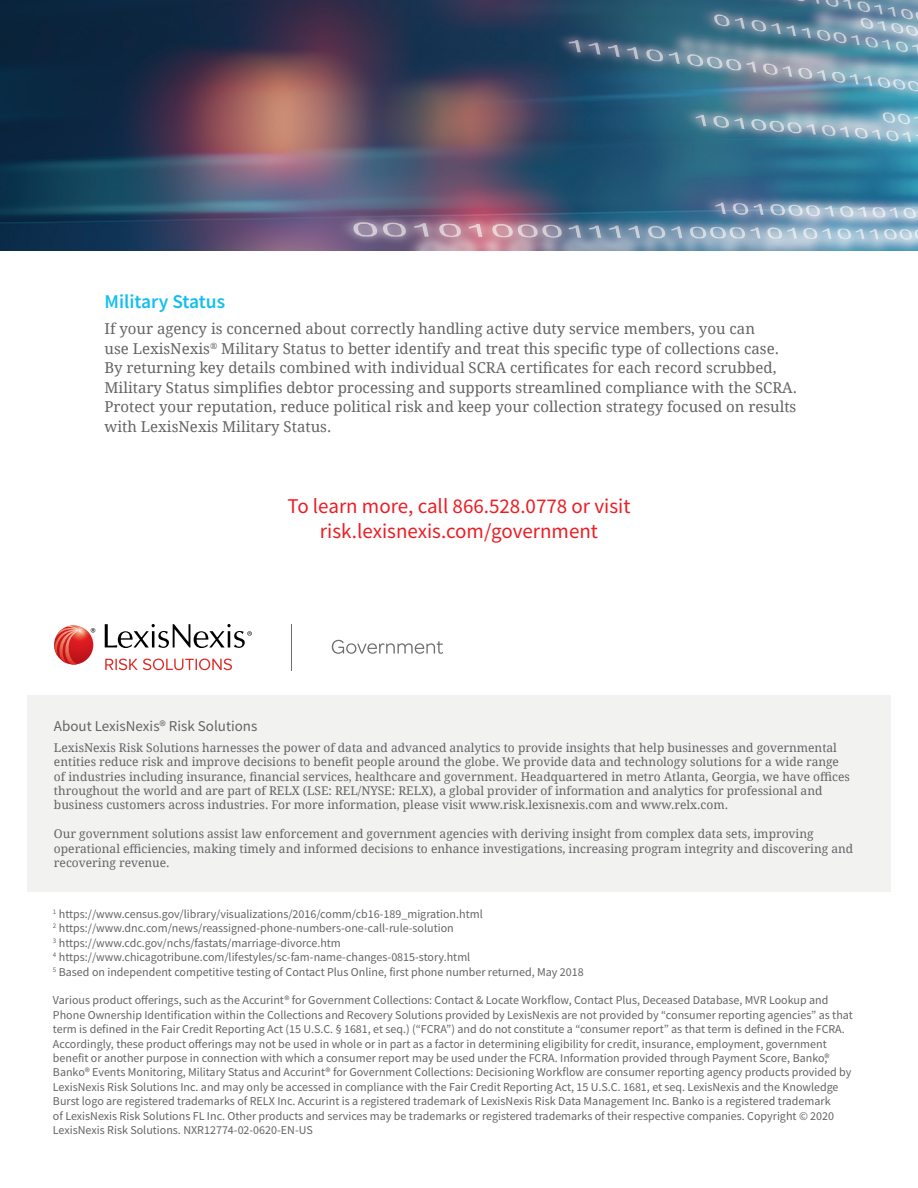
<style>
.page{position:relative;width:918px;height:1188px;background:#fff}
.page>*{position:absolute;margin:0;border:0;box-sizing:border-box;transform-origin:0 0}
.t1{font:21px/25.2px "Source Sans Pro";color:#ed1d24;text-align:center}
.t2{font:600 19.5px "Source Sans Pro";color:#15bef0}
.t3{font:15px/19.5px "Droid Serif";color:#636466}
.t4{font:15px "Source Sans Pro";color:#636466}
.t5{font:12px/14.4px "Source Sans Pro";color:#636466}
.t6{font:12px/14.4px "Droid Serif";color:#636466}
</style>
<div class="page">
<div style="left:27px;top:696px;width:864px;height:196px;background:#f2f2f1"></div>
<img style="left:0;top:0;width:918px;height:250px">
<svg style="left:105px;top:659px;width:127px;height:11px"></svg>
<svg style="left:105px;top:624px;width:147px;height:24px"></svg>
<svg style="left:54px;top:626px;width:41px;height:39px"></svg>
<hr style="left:291px;top:624px;width:1px;height:46px;background:#6d6e71">
<svg style="left:332px;top:640px;width:111px;height:14px"></svg>
<h2 class="t2" style="left:105px;top:289px;width:122px">Military Status</h2>
<p class="t3" style="left:105px;top:319px;width:694px">If your agency is concerned about correctly handling active duty service members, you can<br>use LexisNexis<sup>®</sup> Military Status to better identify and treat this specific type of collections case.<br>By returning key details combined with individual SCRA certificates for each record scrubbed, Military Status simplifies debtor processing and supports streamlined compliance with the SCRA.<br>Protect your reputation, reduce political risk and keep your collection strategy focused on results with LexisNexis Military Status.</p>
<h1 class="t1" style="left:288px;top:493px;width:344px">To learn more, call 866.528.0778 or visit risk.lexisnexis.com/government</h1>
<p class="t4" style="left:54px;top:716px;width:205px">About LexisNexis® Risk Solutions</p>
<p class="t6" style="left:54px;top:740px;width:797px">LexisNexis Risk Solutions harnesses the power of data and advanced analytics to provide insights that help businesses and governmental entities reduce risk and improve decisions to benefit people around the globe. We provide data and technology solutions for a wide range of industries including insurance, financial services, healthcare and government. Headquartered in metro Atlanta, Georgia, we have offices throughout the world and are part of RELX (LSE: REL/NYSE: RELX), a global provider of information and analytics for professional and business customers across industries. For more information, please visit www.risk.lexisnexis.com and www.relx.com.</p>
<p class="t6" style="left:54px;top:826px;width:801px">Our government solutions assist law enforcement and government agencies with deriving insight from complex data sets, improving operational efficiencies, making timely and informed decisions to enhance investigations, increasing program integrity and discovering and recovering revenue.</p>
<p class="t5" style="left:53px;top:907px;width:532px"><sup>1</sup> https://www.census.gov/library/visualizations/2016/comm/cb16-189_migration.html<br><sup>2</sup> https://www.dnc.com/news/reassigned-phone-numbers-one-call-rule-solution<br><sup>3</sup> https://www.cdc.gov/nchs/fastats/marriage-divorce.htm<br><sup>4</sup> https://www.chicagotribune.com/lifestyles/sc-fam-name-changes-0815-story.html<br><sup>5</sup> Based on independent competitive testing of Contact Plus Online, first phone number returned, May 2018</p>
<p class="t5" style="left:53px;top:993px;width:801px">Various product offerings, such as the Accurint® for Government Collections: Contact &amp; Locate Workflow, Contact Plus, Deceased Database, MVR Lookup and Phone Ownership Identification within the Collections and Recovery Solutions provided by LexisNexis are not provided by “consumer reporting agencies” as that term is defined in the Fair Credit Reporting Act (15 U.S.C. § 1681, et seq.) (“FCRA”) and do not constitute a “consumer report” as that term is defined in the FCRA.<br>Accordingly, these product offerings may not be used in whole or in part as a factor in determining eligibility for credit, insurance, employment, government benefit or another purpose in connection with which a consumer report may be used under the FCRA. Information provided through Payment Score, Banko,® Banko® Events Monitoring, Military Status and Accurint® for Government Collections: Decisioning Workflow are consumer reporting agency products provided by LexisNexis Risk Solutions Inc. and may only be accessed in compliance with the Fair Credit Reporting Act, 15 U.S.C. 1681, et seq. LexisNexis and the Knowledge Burst logo are registered trademarks of RELX Inc. Accurint is a registered trademark of LexisNexis Risk Data Management Inc. Banko is a registered trademark<br>of LexisNexis Risk Solutions FL Inc. Other products and services may be trademarks or registered trademarks of their respective companies. Copyright © 2020<br>LexisNexis Risk Solutions. NXR12774-02-0620-EN-US</p>
</div>
